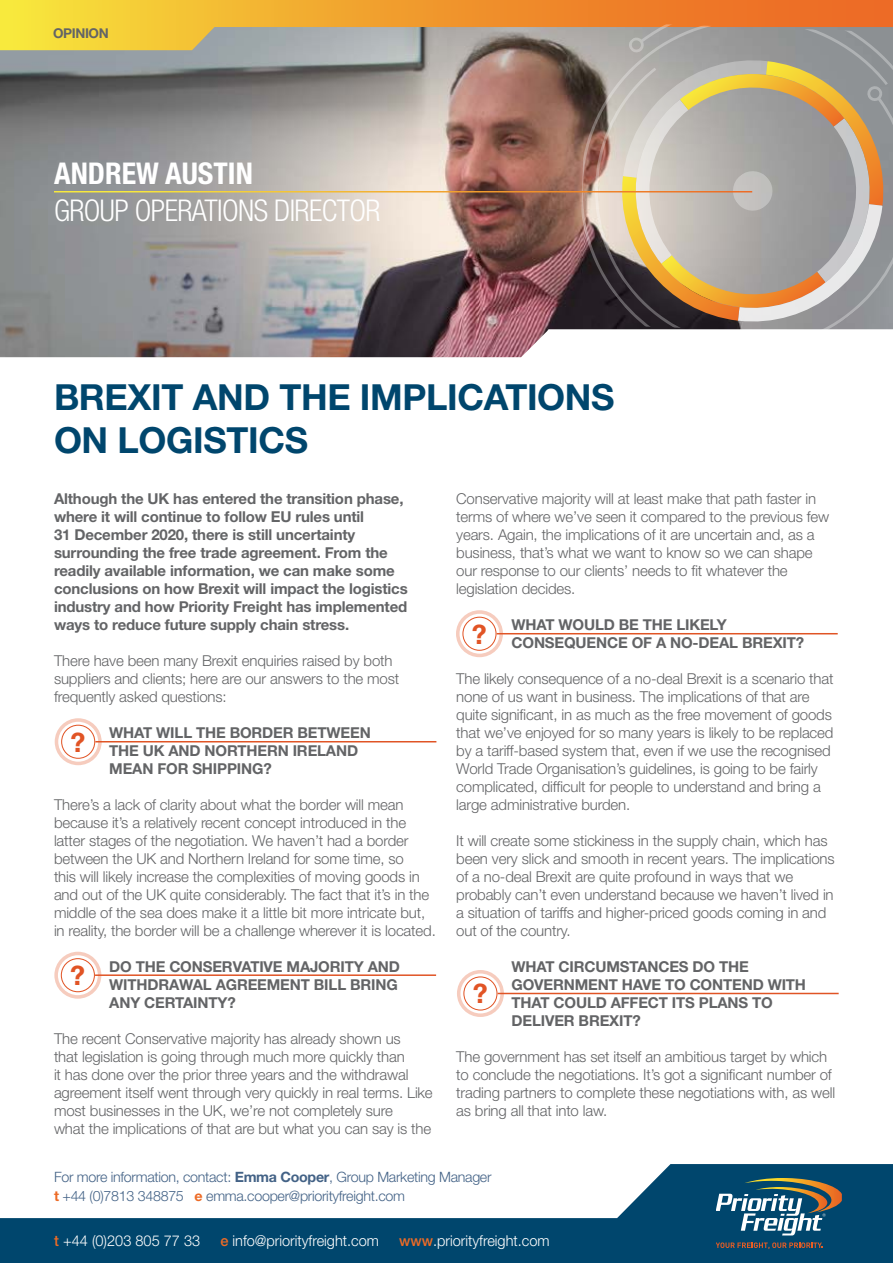
<style>
.page{position:relative;width:893px;height:1263px;background:#fff}
.page>*{position:absolute;margin:0;border:0;box-sizing:border-box;transform-origin:0 0}
.t1{font:700 36px/43.2px "Helvetica Neue LT Std";letter-spacing:-.01em;color:#00466d}
.t2{font:300 condensed 30px "Helvetica Neue LT Std";letter-spacing:-.02em;color:#fff}
.t3{font:700 condensed 30px "Helvetica Neue";color:#fff}
.t4{font:700 26.7px "Helvetica Neue LT Std";color:#e15425}
.t5{font:300 15px/18px "Helvetica Neue LT Std";letter-spacing:-.01em;color:#636466}
.t6{font:700 15px/18px "Helvetica Neue LT Std";letter-spacing:-.01em;color:#636466}
.t7{font:300 15px "Helvetica Neue LT Std";color:#fff}
.t8{font:300 14.25px/19.5px "Helvetica Neue LT Std";letter-spacing:-.02em;color:#436286}
.t9{font:700 13.5px "Helvetica Neue LT Std";letter-spacing:-.03em;color:#636466}
.s1{font-weight:700}
.s2{font-weight:700;color:#ed6b26}
.s3{font-weight:500;color:#ed6b26}
</style>
<div class="page">
<img style="left:0;top:329px;width:580px;height:28px">
<svg style="left:0;top:1164px;width:893px;height:99px;fill:#00466d"></svg>
<svg style="left:717px;top:1178px;width:125px;height:57px;background:#4c7280"></svg>
<svg style="left:717px;top:1242px;width:106px;height:7px"></svg>
<svg style="left:54px;top:952px;width:47px;height:47px"></svg>
<hr style="left:95px;top:974px;width:341px;height:2px;background:#e05425">
<svg style="left:457px;top:970px;width:47px;height:47px"></svg>
<hr style="left:498px;top:993px;width:341px;height:1px;background:#e05425">
<svg style="left:55px;top:718px;width:47px;height:47px"></svg>
<hr style="left:95px;top:741px;width:341px;height:1px;background:#e05425">
<svg style="left:456px;top:610px;width:47px;height:47px"></svg>
<hr style="left:497px;top:633px;width:341px;height:1px;background:#e05425">
<img style="left:0;top:0;width:893px;height:329px">
<svg style="left:580px;top:24px;width:308px;height:306px;background:#aa9e8f"></svg>
<hr style="left:54px;top:191px;width:698px;height:1px;background:#fff">
<p class="t9" style="left:53px;top:24px;width:57px">OPINION</p>
<h2 class="t3" style="left:54px;top:148px;width:200px">ANDREW AUSTIN</h2>
<h2 class="t2" style="left:54px;top:193px;width:328px">GROUP OPERATIONS DIRECTOR</h2>
<h1 class="t1" style="left:54px;top:375px;width:562px">BREXIT AND THE IMPLICATIONS<br>ON LOGISTICS</h1>
<p class="t6" style="left:54px;top:489px;width:355px">Although the UK has entered the transition phase, where it will continue to follow EU rules until<br>31 December 2020, there is still uncertainty surrounding the free trade agreement. From the readily available information, we can make some conclusions on how Brexit will impact the logistics industry and how Priority Freight has implemented ways to reduce future supply chain stress.</p>
<p class="t5" style="left:54px;top:651px;width:347px">There have been many Brexit enquiries raised by both suppliers and clients; here are our answers to the most frequently asked questions:</p>
<p class="t6" style="left:109px;top:723px;width:263px">WHAT WILL THE BORDER BETWEEN<br>THE UK AND NORTHERN IRELAND<br>MEAN FOR SHIPPING?</p>
<p class="t5" style="left:54px;top:795px;width:383px">There’s a lack of clarity about what the border will mean because it’s a relatively recent concept introduced in the latter stages of the negotiation. We haven’t had a border between the UK and Northern Ireland for some time, so<br>this will likely increase the complexities of moving goods in and out of the UK quite considerably. The fact that it’s in the middle of the sea does make it a little bit more intricate but, in reality, the border will be a challenge wherever it is located.</p>
<p class="t6" style="left:109px;top:957px;width:292px">DO THE CONSERVATIVE MAJORITY AND<br>WITHDRAWAL AGREEMENT BILL BRING<br>ANY CERTAINTY?</p>
<p class="t5" style="left:54px;top:1029px;width:380px">The recent Conservative majority has already shown us<br>that legislation is going through much more quickly than<br>it has done over the prior three years and the withdrawal agreement itself went through very quickly in real terms. Like most businesses in the UK, we’re not completely sure<br>what the implications of that are but what you can say is the</p>
<p class="t5" style="left:456px;top:489px;width:375px">Conservative majority will at least make that path faster in terms of where we’ve seen it compared to the previous few years. Again, the implications of it are uncertain and, as a business, that’s what we want to know so we can shape our response to our clients’ needs to fit whatever the legislation decides.</p>
<p class="t6" style="left:511px;top:615px;width:294px">WHAT WOULD BE THE LIKELY<br>CONSEQUENCE OF A NO-DEAL BREXIT?</p>
<p class="t5" style="left:456px;top:669px;width:379px">The likely consequence of a no-deal Brexit is a scenario that none of us want in business. The implications of that are quite significant, in as much as the free movement of goods that we’ve enjoyed for so many years is likely to be replaced by a tariff-based system that, even if we use the recognised World Trade Organisation’s guidelines, is going to be fairly complicated, difficult for people to understand and bring a large administrative burden.</p>
<p class="t5" style="left:456px;top:831px;width:380px">It will create some stickiness in the supply chain, which has been very slick and smooth in recent years. The implications of a no-deal Brexit are quite profound in ways that we probably can’t even understand because we haven’t lived in a situation of tariffs and higher-priced goods coming in and out of the country.</p>
<p class="t6" style="left:511px;top:957px;width:296px">WHAT CIRCUMSTANCES DO THE<br>GOVERNMENT HAVE TO CONTEND WITH<br>THAT COULD AFFECT ITS PLANS TO<br>DELIVER BREXIT?</p>
<p class="t5" style="left:456px;top:1047px;width:380px">The government has set itself an ambitious target by which to conclude the negotiations. It’s got a significant number of trading partners to complete these negotiations with, as well as bring all that into law.</p>
<h3 class="t4" style="left:472px;top:618px;width:16px">?</h3>
<h3 class="t4" style="left:71px;top:726px;width:16px">?</h3>
<h3 class="t4" style="left:70px;top:959px;width:16px">?</h3>
<h3 class="t4" style="left:473px;top:977px;width:16px">?</h3>
<p class="t8" style="left:54px;top:1167px;width:439px">For more information, contact: <span class="s1">Emma Cooper</span>, Group Marketing Manager <span class="s2">t</span> +44 (0)7813 348875 <span class="s2">e</span> emma.cooper@priorityfreight.com</p>
<p class="t7" style="left:54px;top:1231px;width:147px"><span class="s3">t</span> +44 (0)203 805 77 33</p>
<p class="t7" style="left:220px;top:1231px;width:160px"><span class="s3">e</span> info@priorityfreight.com</p>
<p class="t7" style="left:399px;top:1231px;width:152px"><span class="s3">www</span>.priorityfreight.com</p>
</div>
